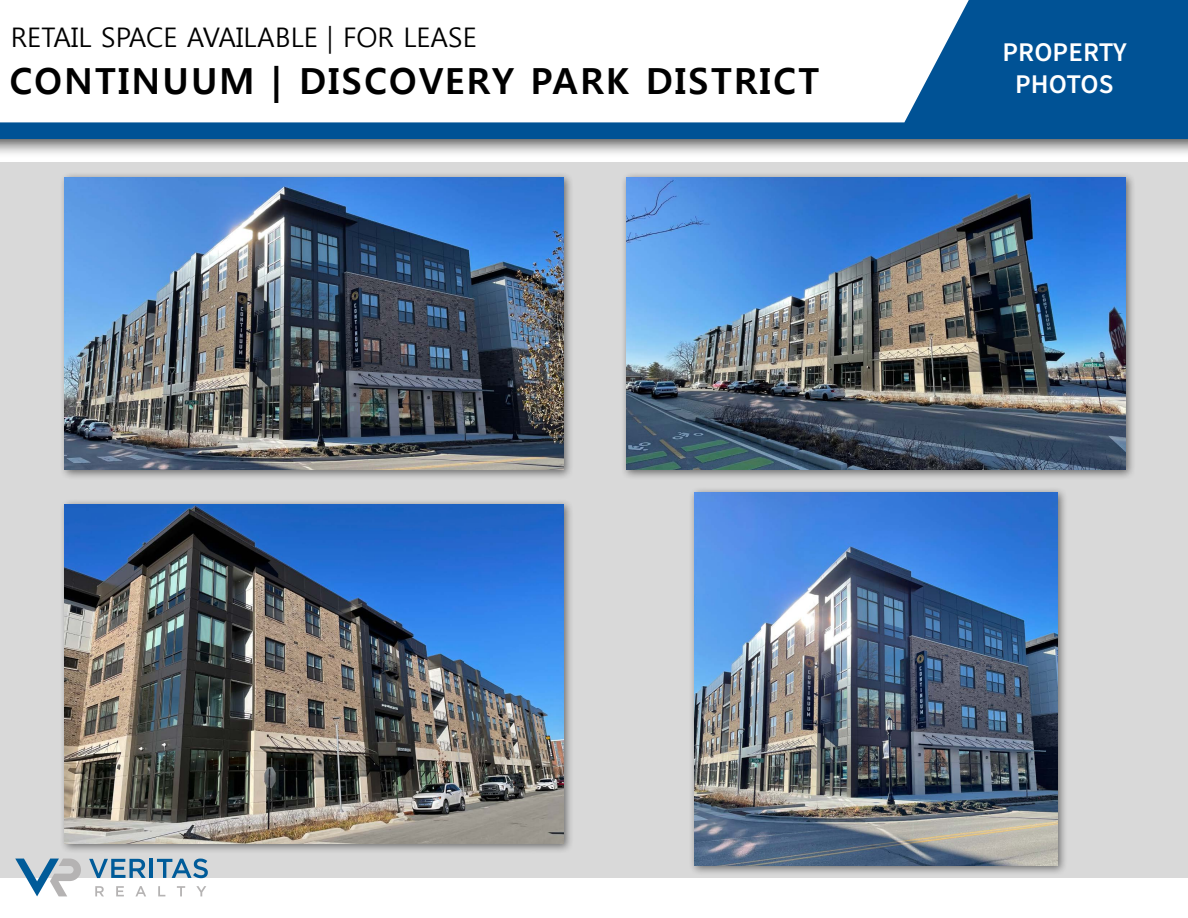
<style>
.page{position:relative;width:1188px;height:918px;background:#fff}
.page>*{position:absolute;margin:0;border:0;box-sizing:border-box;transform-origin:0 0}
.t1{font:700 36px "Malgun Gothic";letter-spacing:.06em;color:#000}
.t2{font:27px "Malgun Gothic";color:#000}
.t3{font:27px/32.4px "Source Sans Variable";letter-spacing:.005em;color:#fff;text-align:center}
</style>
<div class="page">
<div style="left:1px;top:163px;width:1187px;height:715px;background:#d9d9d9"></div>
<div style="left:59px;top:172px;width:516px;height:308px;background:#000;opacity:.5"></div>
<img style="left:65px;top:177px;width:499px;height:293px">
<div style="left:621px;top:172px;width:515px;height:308px;background:#000;opacity:.5"></div>
<img style="left:626px;top:177px;width:499px;height:293px">
<div style="left:689px;top:487px;width:379px;height:389px;background:#000;opacity:.5"></div>
<img style="left:694px;top:492px;width:363px;height:374px">
<div style="left:59px;top:499px;width:516px;height:355px;background:#000;opacity:.5"></div>
<img style="left:65px;top:504px;width:499px;height:339px">
<svg style="left:157px;top:859px;width:51px;height:19px"></svg>
<hr style="left:149px;top:859px;width:4px;height:19px;background:#005b99">
<svg style="left:89px;top:859px;width:57px;height:19px"></svg>
<svg style="left:196px;top:886px;width:10px;height:10px"></svg>
<svg style="left:177px;top:886px;width:8px;height:10px"></svg>
<svg style="left:158px;top:886px;width:7px;height:10px"></svg>
<svg style="left:135px;top:886px;width:11px;height:10px"></svg>
<svg style="left:116px;top:886px;width:8px;height:10px"></svg>
<svg style="left:95px;top:886px;width:9px;height:10px"></svg>
<svg style="left:15px;top:859px;width:66px;height:37px"></svg>
<div style="left:0;top:0;width:1188px;height:159px;background:#000;opacity:.75"></div>
<div style="left:0;top:0;width:1188px;height:138px;background:#005295"></div>
<div style="left:0;top:0;width:969px;height:122px;background:#fff"></div>
<p class="t2" style="left:11px;top:22px;width:468px">RETAIL SPACE AVAILABLE | FOR LEASE</p>
<p class="t1" style="left:10px;top:60px;width:811px">CONTINUUM | DISCOVERY PARK DISTRICT</p>
<p class="t3" style="left:1002px;top:36px;width:126px">PROPERTY<br>PHOTOS</p>
</div>
